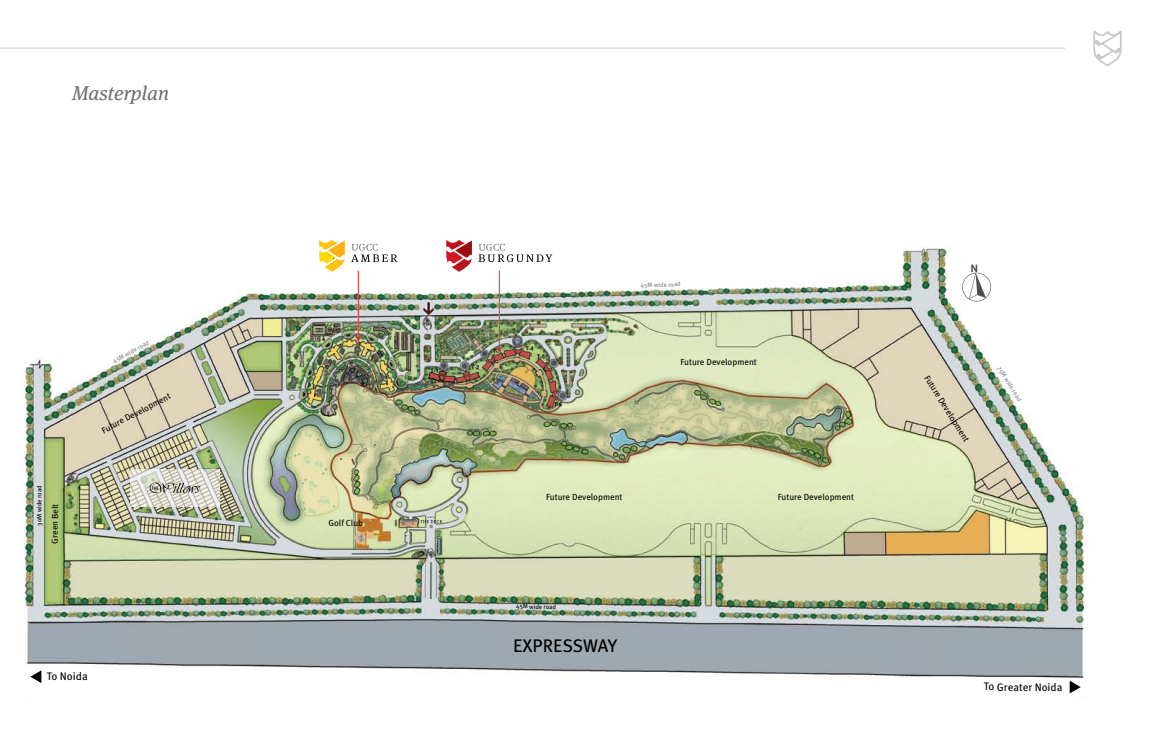
<style>
.page{position:relative;width:1152px;height:756px;background:#fff}
.page>*{position:absolute;margin:0;border:0;box-sizing:border-box;transform-origin:0 0}
.t1{font:italic 20px "Meta Serif Pro";color:#6d6e71}
.t2{font:18.2px "Meta Pro";color:#000}
.t3{font:10.9px "Meta Pro";letter-spacing:-.005em;color:#000}
.t4{font:600 10.4px "Avant Garde IT Cby BT";color:#4d4d4f}
.t5{font:8.8px "Meta Pro";color:#000}
.t6{font:6.3px "Meta Pro";color:#808285}
.t7{font:6.3px "Meta Pro";letter-spacing:-.01em;color:#000}
</style>
<div class="page">
<hr style="left:0;top:48px;width:1065px;height:1px;background:#c7c8ca">
<svg style="left:1093px;top:31px;width:29px;height:36px"></svg>
<img style="left:19px;top:239px;width:1070px;height:455px">
<svg style="left:1070px;top:681px;width:11px;height:12px"></svg>
<svg style="left:30px;top:670px;width:11px;height:13px"></svg>
<svg style="left:319px;top:240px;width:26px;height:32px"></svg>
<svg style="left:351px;top:244px;width:46px;height:18px"></svg>
<svg style="left:446px;top:240px;width:26px;height:32px"></svg>
<svg style="left:479px;top:244px;width:73px;height:18px"></svg>
<svg style="left:420px;top:516px;width:22px;height:7px"></svg>
<svg style="left:962px;top:273px;width:30px;height:29px"></svg>
<img style="left:131px;top:470px;width:88px;height:36px">
<svg style="left:150px;top:483px;width:51px;height:10px"></svg>
<hr style="left:358px;top:271px;width:1px;height:67px;background:#ed1d24">
<svg style="left:356px;top:336px;width:5px;height:6px"></svg>
<hr style="left:499px;top:271px;width:1px;height:78px;background:#ed1d24">
<svg style="left:497px;top:347px;width:5px;height:6px"></svg>
<h1 class="t1" style="left:72px;top:78px;width:98px">Masterplan</h1>
<p class="t6" style="left:111px;top:356px;width:41px;rotate:-27deg">45M wide road</p>
<p class="t7" style="left:35px;top:526px;width:42px;rotate:-90deg">30M wide road</p>
<p class="t5" style="left:48px;top:544px;width:42px;rotate:-89deg">Green Belt</p>
<p class="t5" style="left:99px;top:425px;width:78px;rotate:-28deg">Future Development</p>
<p class="t3" style="left:47px;top:668px;width:42px">To Noida</p>
<p class="t5" style="left:328px;top:516px;width:36px">Golf Club</p>
<p class="t6" style="left:641px;top:280px;width:42px;rotate:-1deg">45M wide road</p>
<p class="t5" style="left:680px;top:355px;width:78px">Future Development</p>
<p class="t5" style="left:546px;top:491px;width:78px">Future Development</p>
<p class="t5" style="left:778px;top:491px;width:78px">Future Development</p>
<p class="t7" style="left:516px;top:601px;width:41px;rotate:1deg">45M wide road</p>
<h2 class="t2" style="left:513px;top:632px;width:106px">EXPRESSWAY</h2>
<p class="t4" style="left:971px;top:262px;width:9px">N</p>
<p class="t5" style="left:932px;top:372px;width:78px;rotate:58deg">Future Development</p>
<p class="t6" style="left:1003px;top:364px;width:41px;rotate:58deg">75M wide road</p>
<p class="t3" style="left:984px;top:678px;width:80px">To Greater Noida</p>
</div>
